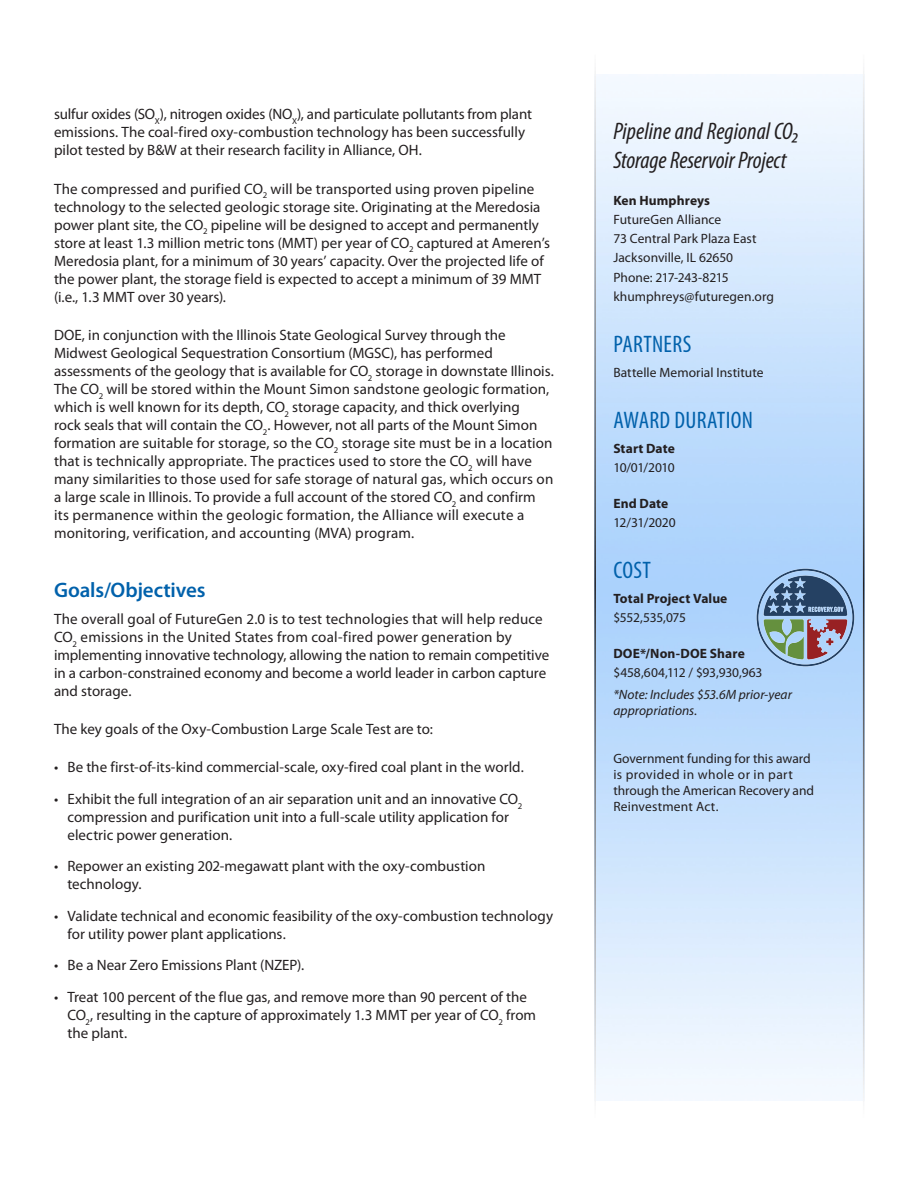
<style>
.page{position:relative;width:918px;height:1188px;background:#fff}
.page>*{position:absolute;margin:0;border:0;box-sizing:border-box;transform-origin:0 0}
.Sidebar_Subhead{font:italic condensed 24px/28.8px "Myriad Pro";letter-spacing:-.005em;color:#231f20}
.Sidebar_Head{font:condensed 24px "Myriad Pro";letter-spacing:.01em;color:#0161ab}
.Subhead_1{font:600 21px "Myriad Pro";letter-spacing:-.005em;color:#0161ab}
.Body_Text{font:15px/18px "Myriad Pro";color:#231f20}
.Hanging_Indent__Bull{font:15px/18px "Myriad Pro";color:#231f20}
.Sidebar_Text{font:13.5px/16.2px "Myriad Pro";color:#231f20}
.Sidebar_Name{font:700 13.5px "Myriad Pro";letter-spacing:.01em;color:#231f20}
.Sidebar_Text-2{font:italic 13.5px/16.2px "Myriad Pro";color:#231f20}
.Sidebar_Text-3{font:13.5px "Myriad Pro";letter-spacing:-.02em;color:#231f20}
.Sidebar_Text-4{font:13.5px "Myriad Pro";letter-spacing:-.025em;color:#231f20}
</style>
<div class="page">
<img style="left:752px;top:564px;width:107px;height:108px">
<p class="Body_Text" style="left:54px;top:105px;width:480px">sulfur oxides (SO<sub>X</sub>), nitrogen oxides (NO<sub>X</sub>), and particulate pollutants from plant emissions. The coal-fired oxy-combustion technology has been successfully pilot tested by B&amp;W at their research facility in Alliance, OH.</p>
<p class="Body_Text" style="left:54px;top:179px;width:498px">The compressed and purified CO<sub>2</sub> will be transported using proven pipeline technology to the selected geologic storage site. Originating at the Meredosia power plant site, the CO<sub>2</sub> pipeline will be designed to accept and permanently store at least 1.3 million metric tons (MMT) per year of CO<sub>2</sub> captured at Ameren’s Meredosia plant, for a minimum of 30 years’ capacity. Over the projected life of the power plant, the storage field is expected to accept a minimum of 39 MMT (i.e., 1.3 MMT over 30 years).</p>
<p class="Body_Text" style="left:54px;top:325px;width:501px">DOE, in conjunction with the Illinois State Geological Survey through the Midwest Geological Sequestration Consortium (MGSC), has performed assessments of the geology that is available for CO<sub>2</sub> storage in downstate Illinois.<br>The CO<sub>2</sub> will be stored within the Mount Simon sandstone geologic formation, which is well known for its depth, CO<sub>2</sub> storage capacity, and thick overlying<br>rock seals that will contain the CO<sub>2</sub>. However, not all parts of the Mount Simon formation are suitable for storage, so the CO<sub>2</sub> storage site must be in a location that is technically appropriate. The practices used to store the CO<sub>2</sub> will have many similarities to those used for safe storage of natural gas, which occurs on a large scale in Illinois. To provide a full account of the stored CO<sub>2</sub> and confirm its permanence within the geologic formation, the Alliance will execute a monitoring, verification, and accounting (MVA) program.</p>
<p class="Subhead_1" style="left:54px;top:576px;width:153px">Goals/Objectives</p>
<p class="Body_Text" style="left:54px;top:609px;width:497px">The overall goal of FutureGen 2.0 is to test technologies that will help reduce CO<sub>2</sub> emissions in the United States from coal-fired power generation by implementing innovative technology, allowing the nation to remain competitive in a carbon-constrained economy and become a world leader in carbon capture and storage.</p>
<p class="Body_Text" style="left:54px;top:720px;width:380px">The key goals of the Oxy-Combustion Large Scale Test are to:</p>
<p class="Hanging_Indent__Bull" style="left:54px;top:758px;width:471px">• Be the first-of-its-kind commercial-scale, oxy-fired coal plant in the world.</p>
<p class="Hanging_Indent__Bull" style="left:68px;top:789px;width:456px;text-indent:-14px">• Exhibit the full integration of an air separation unit and an innovative CO<sub>2 </sub>compression and purification unit into a full-scale utility application for electric power generation.</p>
<p class="Hanging_Indent__Bull" style="left:68px;top:857px;width:419px;text-indent:-14px">• Repower an existing 202-megawatt plant with the oxy-combustion technology.</p>
<p class="Hanging_Indent__Bull" style="left:68px;top:906px;width:487px;text-indent:-14px">• Validate technical and economic feasibility of the oxy-combustion technology for utility power plant applications.</p>
<p class="Hanging_Indent__Bull" style="left:54px;top:956px;width:252px">• Be a Near Zero Emissions Plant (NZEP).</p>
<p class="Hanging_Indent__Bull" style="left:68px;top:987px;width:470px;text-indent:-14px">• Treat 100 percent of the flue gas, and remove more than 90 percent of the<br>CO<sub>2</sub>, resulting in the capture of approximately 1.3 MMT per year of CO<sub>2</sub> from the plant.</p>
<p class="Sidebar_Subhead" style="left:613px;top:117px;width:187px">Pipeline and Regional CO2<br>Storage Reservoir Project</p>
<p class="Sidebar_Name" style="left:613px;top:191px;width:98px">Ken Humphreys</p>
<p class="Sidebar_Text" style="left:613px;top:211px;width:109px">FutureGen Alliance</p>
<p class="Sidebar_Text" style="left:613px;top:230px;width:145px">73 Central Park Plaza East</p>
<p class="Sidebar_Text" style="left:613px;top:250px;width:121px">Jacksonville, IL 62650</p>
<p class="Sidebar_Text-3" style="left:613px;top:269px;width:117px">Phone: 217-243-8215</p>
<p class="Sidebar_Text" style="left:613px;top:288px;width:162px">khumphreys@futuregen.org</p>
<p class="Sidebar_Head" style="left:614px;top:329px;width:79px">PARTNERS</p>
<p class="Sidebar_Text" style="left:613px;top:364px;width:152px">Battelle Memorial Institute</p>
<p class="Sidebar_Head" style="left:614px;top:406px;width:141px">AWARD DURATION</p>
<p class="Sidebar_Name" style="left:613px;top:440px;width:63px">Start Date</p>
<p class="Sidebar_Text" style="left:613px;top:460px;width:63px">10/01/2010</p>
<p class="Sidebar_Name" style="left:613px;top:494px;width:56px">End Date</p>
<p class="Sidebar_Text" style="left:613px;top:514px;width:64px">12/31/2020</p>
<p class="Sidebar_Head" style="left:614px;top:556px;width:39px">COST</p>
<p class="Sidebar_Name" style="left:613px;top:590px;width:116px">Total Project Value</p>
<p class="Sidebar_Text-4" style="left:613px;top:610px;width:74px">$552,535,075</p>
<p class="Sidebar_Name" style="left:613px;top:644px;width:133px">DOE*/Non-DOE Share</p>
<p class="Sidebar_Text" style="left:613px;top:664px;width:151px">$458,604,112 / $93,930,963</p>
<p class="Sidebar_Text-2" style="left:613px;top:686px;width:180px">*Note: Includes $53.6M prior-year appropriations.</p>
<p class="Sidebar_Text" style="left:613px;top:750px;width:202px">Government funding for this award is provided in whole or in part through the American Recovery and<br>Reinvestment Act.</p>
</div>
